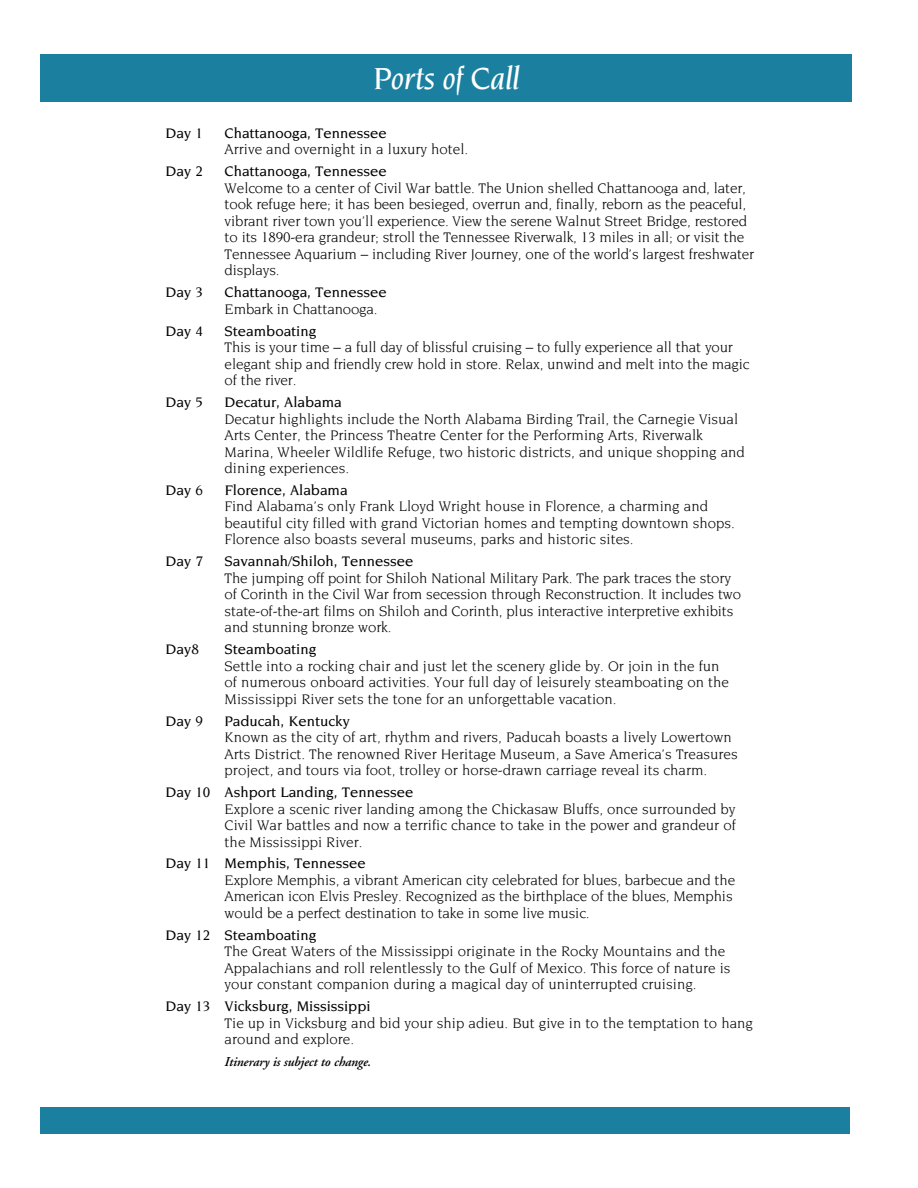
<style>
.page{position:relative;width:918px;height:1188px;background:#fff}
.page>*{position:absolute;margin:0;border:0;box-sizing:border-box;transform-origin:0 0}
.t1{font:italic 500 33px "Novarese";letter-spacing:-.005em;color:#fff}
.t2{font:15px/16.5px "Novarese";color:#000}
.t3{font:500 15px "Novarese";color:#000}
.t4{font:italic 600 13.5px "Adobe Garamond";letter-spacing:-.01em;color:#000}
</style>
<div class="page">
<div style="left:40px;top:54px;width:812px;height:47px;background:#1b809f"></div>
<div style="left:40px;top:1107px;width:810px;height:27px;background:#1b809f"></div>
<h1 class="t1" style="left:373px;top:60px;width:148px">Ports of Call</h1>
<p class="t3" style="left:166px;top:125px;width:39px">Day 1</p>
<p class="t3" style="left:225px;top:125px;width:164px">Chattanooga, Tennessee</p>
<p class="t2" style="left:225px;top:141px;width:245px">Arrive and overnight in a luxury hotel.</p>
<p class="t3" style="left:166px;top:163px;width:39px">Day 2</p>
<p class="t3" style="left:225px;top:163px;width:164px">Chattanooga, Tennessee</p>
<p class="t2" style="left:225px;top:180px;width:531px">Welcome to a center of Civil War battle. The Union shelled Chattanooga and, later, took refuge here; it has been besieged, overrun and, finally, reborn as the peaceful, vibrant river town you’ll experience. View the serene Walnut Street Bridge, restored to its 1890-era grandeur; stroll the Tennessee Riverwalk, 13 miles in all; or visit the Tennessee Aquarium – including River Journey, one of the world’s largest freshwater displays.</p>
<p class="t3" style="left:166px;top:284px;width:39px">Day 3</p>
<p class="t3" style="left:225px;top:284px;width:164px">Chattanooga, Tennessee</p>
<p class="t2" style="left:225px;top:300px;width:155px">Embark in Chattanooga.</p>
<p class="t3" style="left:166px;top:322px;width:39px">Day 4</p>
<p class="t3" style="left:225px;top:322px;width:93px">Steamboating</p>
<p class="t2" style="left:225px;top:339px;width:526px">This is your time – a full day of blissful cruising – to fully experience all that your elegant ship and friendly crew hold in store. Relax, unwind and melt into the magic of the river.</p>
<p class="t3" style="left:166px;top:394px;width:39px">Day 5</p>
<p class="t3" style="left:225px;top:394px;width:119px">Decatur, Alabama</p>
<p class="t2" style="left:225px;top:410px;width:522px">Decatur highlights include the North Alabama Birding Trail, the Carnegie Visual Arts Center, the Princess Theatre Center for the Performing Arts, Riverwalk Marina, Wheeler Wildlife Refuge, two historic districts, and unique shopping and dining experiences.</p>
<p class="t3" style="left:166px;top:482px;width:39px">Day 6</p>
<p class="t3" style="left:225px;top:482px;width:124px">Florence, Alabama</p>
<p class="t2" style="left:225px;top:498px;width:512px">Find Alabama’s only Frank Lloyd Wright house in Florence, a charming and beautiful city filled with grand Victorian homes and tempting downtown shops.<br>Florence also boasts several museums, parks and historic sites.</p>
<p class="t3" style="left:166px;top:553px;width:39px">Day 7</p>
<p class="t3" style="left:225px;top:553px;width:190px">Savannah/Shiloh, Tennessee</p>
<p class="t2" style="left:225px;top:570px;width:518px">The jumping off point for Shiloh National Military Park. The park traces the story of Corinth in the Civil War from secession through Reconstruction. It includes two state-of-the-art films on Shiloh and Corinth, plus interactive interpretive exhibits and stunning bronze work.</p>
<p class="t3" style="left:166px;top:641px;width:35px">Day8</p>
<p class="t3" style="left:225px;top:641px;width:93px">Steamboating</p>
<p class="t2" style="left:225px;top:657px;width:506px">Settle into a rocking chair and just let the scenery glide by. Or join in the fun of numerous onboard activities. Your full day of leisurely steamboating on the<br>Mississippi River sets the tone for an unforgettable vacation.</p>
<p class="t3" style="left:166px;top:712px;width:39px">Day 9</p>
<p class="t3" style="left:225px;top:712px;width:127px">Paducah, Kentucky</p>
<p class="t2" style="left:225px;top:729px;width:515px">Known as the city of art, rhythm and rivers, Paducah boasts a lively Lowertown<br>Arts District. The renowned River Heritage Museum, a Save America’s Treasures project, and tours via foot, trolley or horse-drawn carriage reveal its charm.</p>
<p class="t3" style="left:166px;top:784px;width:249px">Day 10 Ashport Landing, Tennessee</p>
<p class="t2" style="left:225px;top:800px;width:513px;text-align:justify">Explore a scenic river landing among the Chickasaw Bluffs, once surrounded by Civil War battles and now a terrific chance to take in the power and grandeur of the Mississippi River.</p>
<p class="t3" style="left:166px;top:855px;width:202px">Day 11 Memphis, Tennessee</p>
<p class="t2" style="left:225px;top:872px;width:512px">Explore Memphis, a vibrant American city celebrated for blues, barbecue and the<br>American icon Elvis Presley. Recognized as the birthplace of the blues, Memphis would be a perfect destination to take in some live music.</p>
<p class="t3" style="left:166px;top:927px;width:152px">Day 12 Steamboating</p>
<p class="t2" style="left:225px;top:943px;width:507px">The Great Waters of the Mississippi originate in the Rocky Mountains and the<br>Appalachians and roll relentlessly to the Gulf of Mexico. This force of nature is your constant companion during a magical day of uninterrupted cruising.</p>
<p class="t3" style="left:166px;top:998px;width:207px">Day 13 Vicksburg, Mississippi</p>
<p class="t2" style="left:225px;top:1014px;width:530px">Tie up in Vicksburg and bid your ship adieu. But give in to the temptation to hang around and explore.</p>
<p class="t4" style="left:225px;top:1054px;width:148px">Itinerary is subject to change.</p>
</div>
